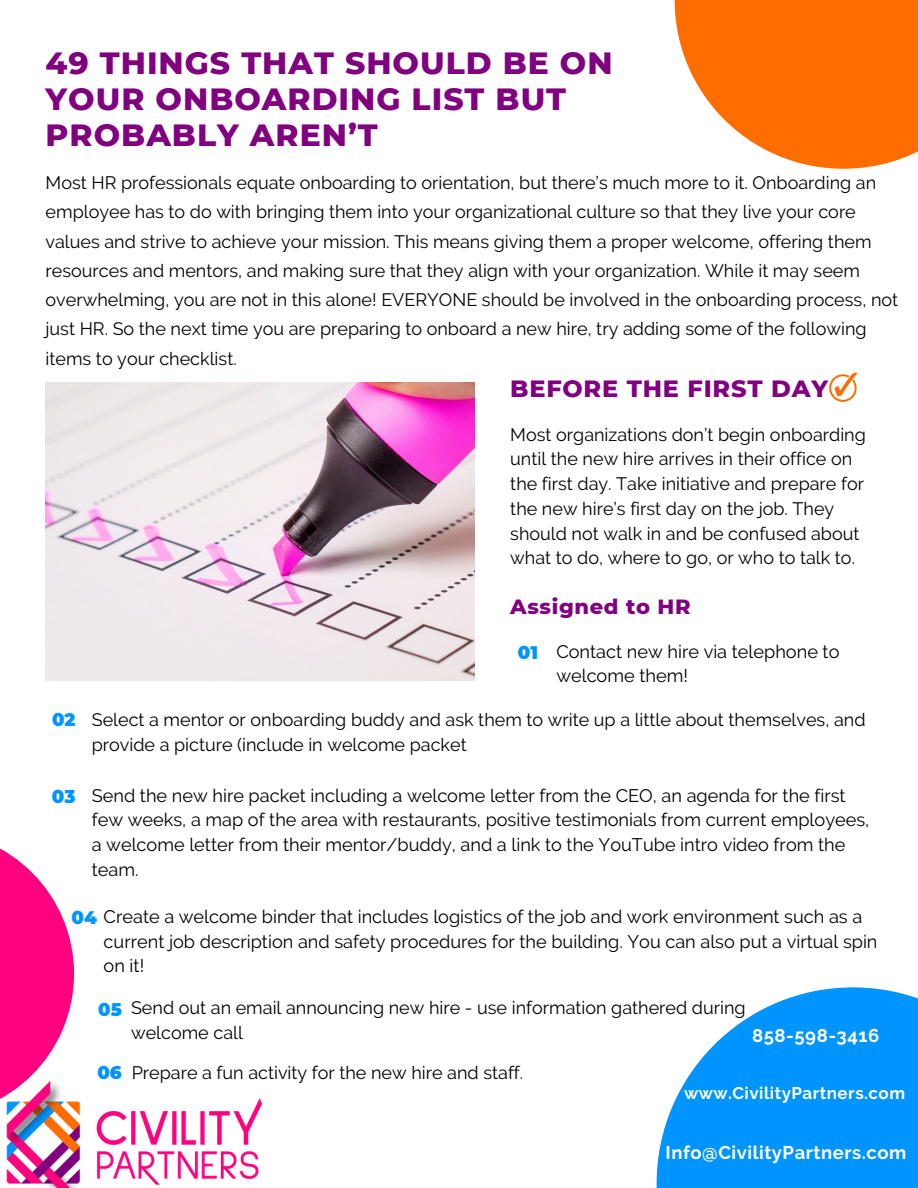
<style>
.page{position:relative;width:918px;height:1188px;background:#fff}
.page>*{position:absolute;margin:0;border:0;box-sizing:border-box;transform-origin:0 0}
.t1{font:800 31.35px/36px "Montserrat";letter-spacing:.03em;color:#800080}
.t2{font:800 24px "Montserrat";letter-spacing:.03em;color:#800080}
.t3{font:800 21px "Montserrat";letter-spacing:.03em;color:#800080}
.t4{font:700 18.45px "Raleway";letter-spacing:.03em;color:#fff}
.t5{font:18.15px/24.8px "Raleway";color:#000}
.t6{font:18px/24.8px "Raleway";color:#000}
.t7{font:700 16.95px "Raleway";letter-spacing:.03em;color:#fff}
.s1{font-family:"Montserrat";font-weight:900;color:#0094ff}
</style>
<div class="page">
<svg style="left:657px;top:987px;width:261px;height:201px;fill:#0094ff"></svg>
<svg style="left:0;top:848px;width:74px;height:251px"></svg>
<svg style="left:675px;top:0;width:243px;height:169px"></svg>
<img style="left:46px;top:383px;width:428px;height:298px">
<svg style="left:829px;top:373px;width:28px;height:29px"></svg>
<img style="left:1px;top:1076px;width:260px;height:112px">
<h1 class="t1" style="left:46px;top:44px;width:569px">49 THINGS THAT SHOULD BE ON<br>YOUR ONBOARDING LIST BUT<br>PROBABLY AREN’T</h1>
<p class="t6" style="left:46px;top:168px;width:854px;line-height:29.2px">Most HR professionals equate onboarding to orientation, but there’s much more to it. Onboarding an employee has to do with bringing them into your organizational culture so that they live your core values and strive to achieve your mission. This means giving them a proper welcome, offering them resources and mentors, and making sure that they align with your organization. While it may seem overwhelming, you are not in this alone! EVERYONE should be involved in the onboarding process, not just HR. So the next time you are preparing to onboard a new hire, try adding some of the following items to your checklist.</p>
<h2 class="t2" style="left:510px;top:374px;width:319px">BEFORE THE FIRST DAY</h2>
<p class="t6" style="left:510px;top:422px;width:357px">Most organizations don’t begin onboarding until the new hire arrives in their office on the first day. Take initiative and prepare for the new hire’s first day on the job. They should not walk in and be confused about what to do, where to go, or who to talk to.</p>
<p class="t3" style="left:510px;top:594px;width:182px">Assigned to HR</p>
<p class="t5" style="left:556px;top:639px;width:285px;text-indent:-38px"><span class="s1">01</span> Contact new hire via telephone to welcome them!</p>
<p class="t6" style="left:92px;top:707px;width:775px;text-indent:-40px"><span class="s1">02</span> Select a mentor or onboarding buddy and ask them to write up a little about themselves, and provide a picture (include in welcome packet</p>
<p class="t5" style="left:92px;top:783px;width:779px;text-indent:-40px"><span class="s1">03</span> Send the new hire packet including a welcome letter from the CEO, an agenda for the first few weeks, a map of the area with restaurants, positive testimonials from current employees, a welcome letter from their mentor/buddy, and a link to the YouTube intro video from the team.</p>
<p class="t5" style="left:104px;top:904px;width:775px;text-indent:-32px"><span class="s1">04</span> Create a welcome binder that includes logistics of the job and work environment such as a current job description and safety procedures for the building. You can also put a virtual spin on it!</p>
<p class="t6" style="left:131px;top:996px;width:616px;text-indent:-33px"><span class="s1">05</span> Send out an email announcing new hire - use information gathered during welcome call</p>
<p class="t6" style="left:97px;top:1061px;width:427px"><span class="s1">06</span> Prepare a fun activity for the new hire and staff.</p>
<p class="t4" style="left:752px;top:1025px;width:129px">858-598-3416</p>
<p class="t7" style="left:684px;top:1083px;width:223px">www.CivilityPartners.com</p>
<p class="t4" style="left:666px;top:1142px;width:242px">Info@CivilityPartners.com</p>
</div>
